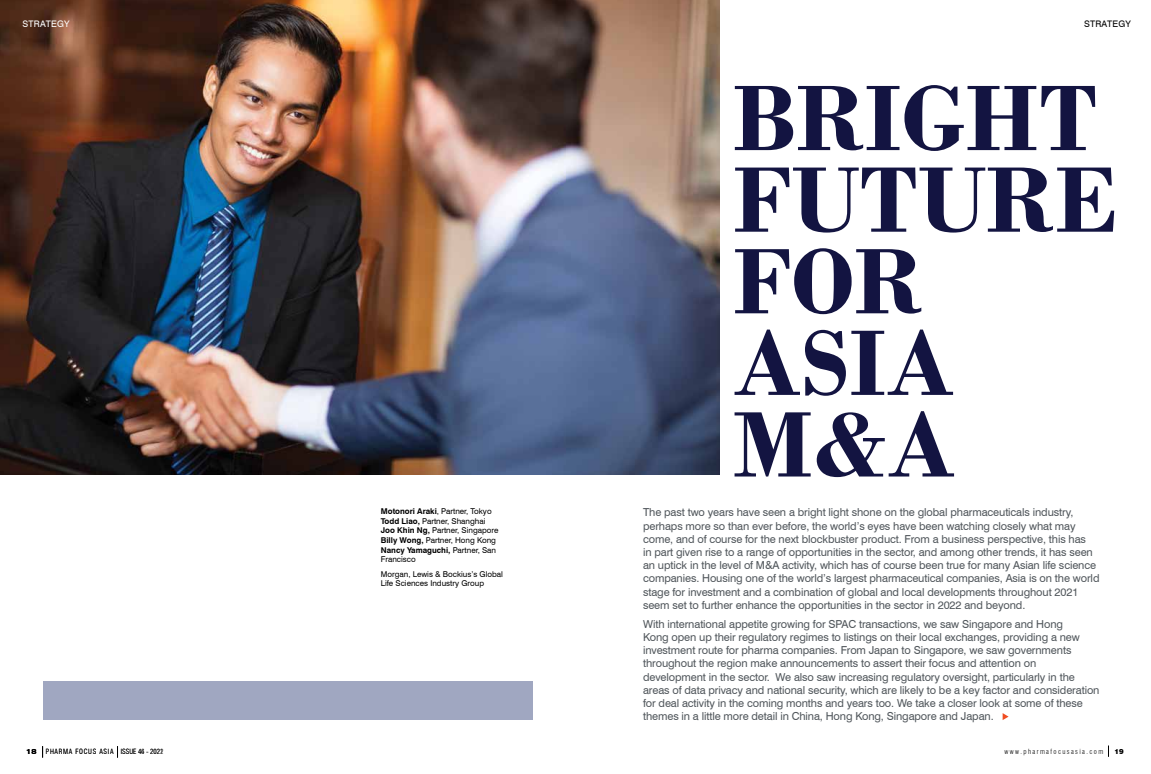
<style>
.page{position:relative;width:1151px;height:774px;background:#fff}
.page>*{position:absolute;margin:0;border:0;box-sizing:border-box;transform-origin:0 0}
.t1{font:700 97.9px/81.6px "Bodoni";color:#131441}
.t2{font:11px/13.2px "Swiss 721 BT";letter-spacing:-.01em;color:#50565b}
.t3{font:9px "Swiss 721 BT";letter-spacing:.025em;color:#fff}
.t4{font:9px "Swiss 721 BT";letter-spacing:.025em;color:#000}
.t5{font:8px/9.6px "Swiss 721 BT";color:#000}
.t6{font:300 condensed 7px "Swiss 721 BT";letter-spacing:.2em;color:#000}
.t7{font:300 condensed 7px "Swiss 721 BT";letter-spacing:.1em;color:#000}
.t8{font:300 condensed 7px "Swiss 721 BT";color:#000}
.t9{font:700 expanded 7px "Swiss 721 BT";color:#000}
.t10{font:900 7px "Swiss 721 BT";color:#000}
.s1{font-weight:700}
</style>
<div class="page">
<svg style="left:1108px;top:745px;width:1px;height:12px"></svg>
<img style="left:0;top:0;width:567px;height:475px">
<svg style="left:1003px;top:713px;width:5px;height:7px"></svg>
<img style="left:567px;top:0;width:152px;height:475px">
<div style="left:43px;top:681px;width:489px;height:39px;background:#a0a7c1"></div>
<p class="t3" style="left:23px;top:18px;width:48px">STRATEGY</p>
<p class="t5" style="left:381px;top:506px;width:119px"><span class="s1">Motonori Araki</span>, Partner, Tokyo<br><span class="s1">Todd Liao,</span> Partner, Shanghai<br><span class="s1">Joo Khin Ng,</span> Partner, Singapore<br><span class="s1">Billy Wong,</span> Partner, Hong Kong<br><span class="s1">Nancy Yamaguchi,</span> Partner, San<br>Francisco</p>
<p class="t5" style="left:381px;top:569px;width:124px">Morgan, Lewis &amp; Bockius’s Global<br>Life Sciences Industry Group</p>
<p class="t4" style="left:1084px;top:18px;width:48px">STRATEGY</p>
<h1 class="t1" style="left:733px;top:77px;width:386px">BRIGHT<br>FUTURE<br>FOR<br>ASIA<br>M&amp;A</h1>
<p class="t2" style="left:643px;top:506px;width:458px">The past two years have seen a bright light shone on the global pharmaceuticals industry, perhaps more so than ever before, the world’s eyes have been watching closely what may come, and of course for the next blockbuster product. From a business perspective, this has<br>in part given rise to a range of opportunities in the sector, and among other trends, it has seen an uptick in the level of M&amp;A activity, which has of course been true for many Asian life science companies. Housing one of the world’s largest pharmaceutical companies, Asia is on the world stage for investment and a combination of global and local developments throughout 2021 seem set to further enhance the opportunities in the sector in 2022 and beyond.</p>
<p class="t2" style="left:643px;top:617px;width:458px">With international appetite growing for SPAC transactions, we saw Singapore and Hong<br>Kong open up their regulatory regimes to listings on their local exchanges, providing a new investment route for pharma companies. From Japan to Singapore, we saw governments throughout the region make announcements to assert their focus and attention on development in the sector. We also saw increasing regulatory oversight, particularly in the areas of data privacy and national security, which are likely to be a key factor and consideration for deal activity in the coming months and years too. We take a closer look at some of these themes in a little more detail in China, Hong Kong, Singapore and Japan.</p>
<p class="t8" style="left:121px;top:747px;width:44px">ISSUE 44 - 2021</p>
<p class="t6" style="left:1004px;top:747px;width:100px">www.pharmafocusasia.com</p>
<p class="t10" style="left:1115px;top:747px;width:11px">19</p>
<p class="t9" style="left:26px;top:748px;width:12px">18</p>
<p class="t7" style="left:46px;top:747px;width:69px">PHARMA FOCUS ASIA</p>
<p class="t7" style="left:141px;top:747px;width:5px">6</p>
<p class="t7" style="left:160px;top:747px;width:5px">2</p>
</div>
